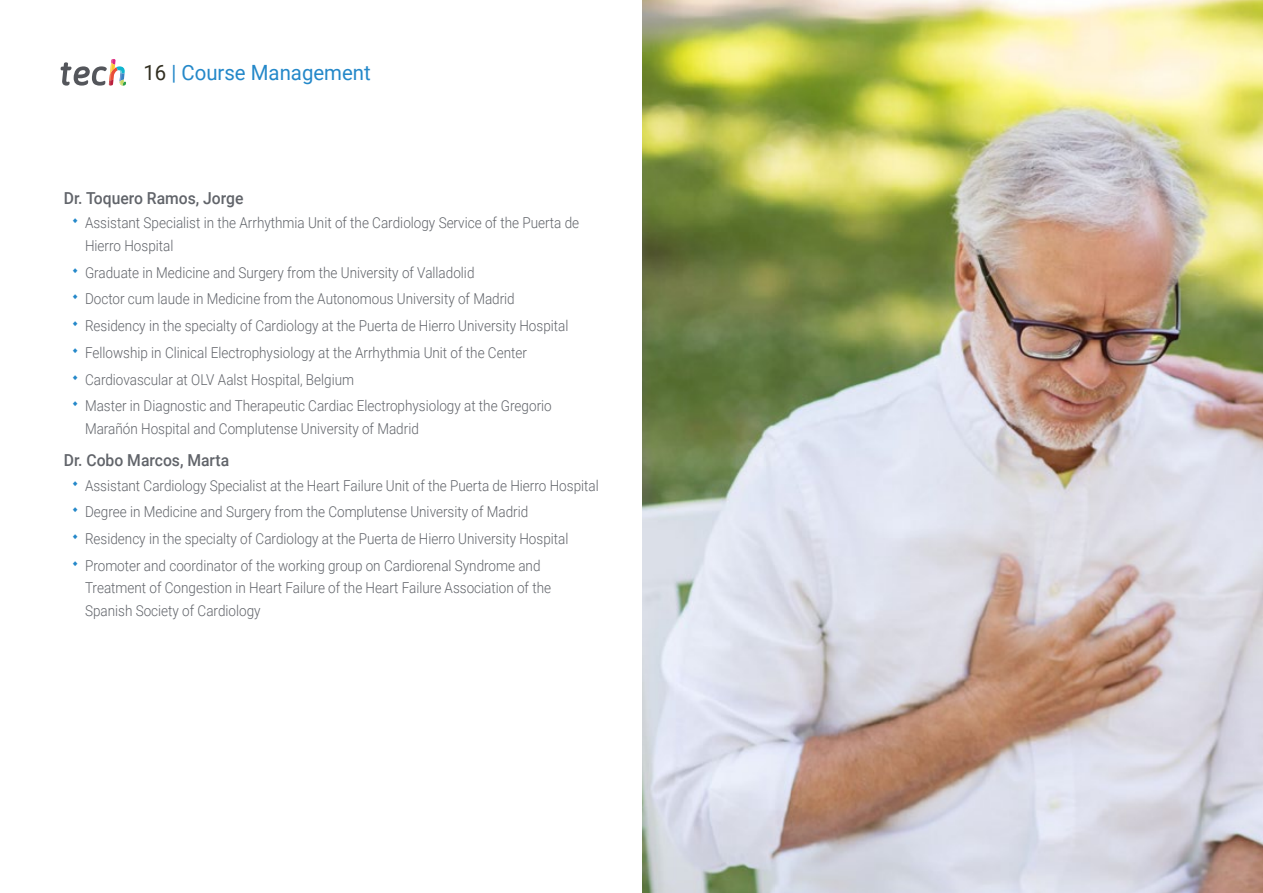
<style>
.page{position:relative;width:1263px;height:893px;background:#fff}
.page>*{position:absolute;margin:0;border:0;box-sizing:border-box;transform-origin:0 0}
.t1{font:21px "Roboto";color:#2488c9}
.t2{font:500 16.5px "Roboto";color:#61646a;scale:.95 1}
.t3{font:300 15px/26.7px "Roboto";color:#61646a;scale:.9 1}
.s1{color:#312e20}
</style>
<div class="page">
<svg style="left:61px;top:59px;width:65px;height:27px"></svg>
<img style="left:642px;top:0;width:621px;height:893px">
<h1 class="t1" style="left:144px;top:57px;width:229px"><span class="s1">16</span> | Course Management</h1>
<p class="t2" style="left:64px;top:186px;width:191px">Dr. Toquero Ramos, Jorge</p>
<p class="t3" style="left:85px;top:211px;width:551px;line-height:22.5px">Assistant Specialist in the Arrhythmia Unit of the Cardiology Service of the Puerta de<br>Hierro Hospital</p>
<p class="t3" style="left:85px;top:258px;width:539px">Graduate in Medicine and Surgery from the University of Valladolid<br>Doctor cum laude in Medicine from the Autonomous University of Madrid Residency in the specialty of Cardiology at the Puerta de Hierro University Hospital Fellowship in Clinical Electrophysiology at the Arrhythmia Unit of the Center Cardiovascular at OLV Aalst Hospital, Belgium<br>Master in Diagnostic and Therapeutic Cardiac Electrophysiology at the Gregorio</p>
<p class="t3" style="left:85px;top:415px;width:372px">Marañón Hospital and Complutense University of Madrid</p>
<p class="t2" style="left:64px;top:448px;width:176px">Dr. Cobo Marcos, Marta</p>
<p class="t3" style="left:85px;top:471px;width:572px">Assistant Cardiology Specialist at the Heart Failure Unit of the Puerta de Hierro Hospital Degree in Medicine and Surgery from the Complutense University of Madrid<br>Residency in the specialty of Cardiology at the Puerta de Hierro University Hospital Promoter and coordinator of the working group on Cardiorenal Syndrome and</p>
<p class="t3" style="left:85px;top:576px;width:519px;line-height:22.5px">Treatment of Congestion in Heart Failure of the Heart Failure Association of the<br>Spanish Society of Cardiology</p>
</div>
